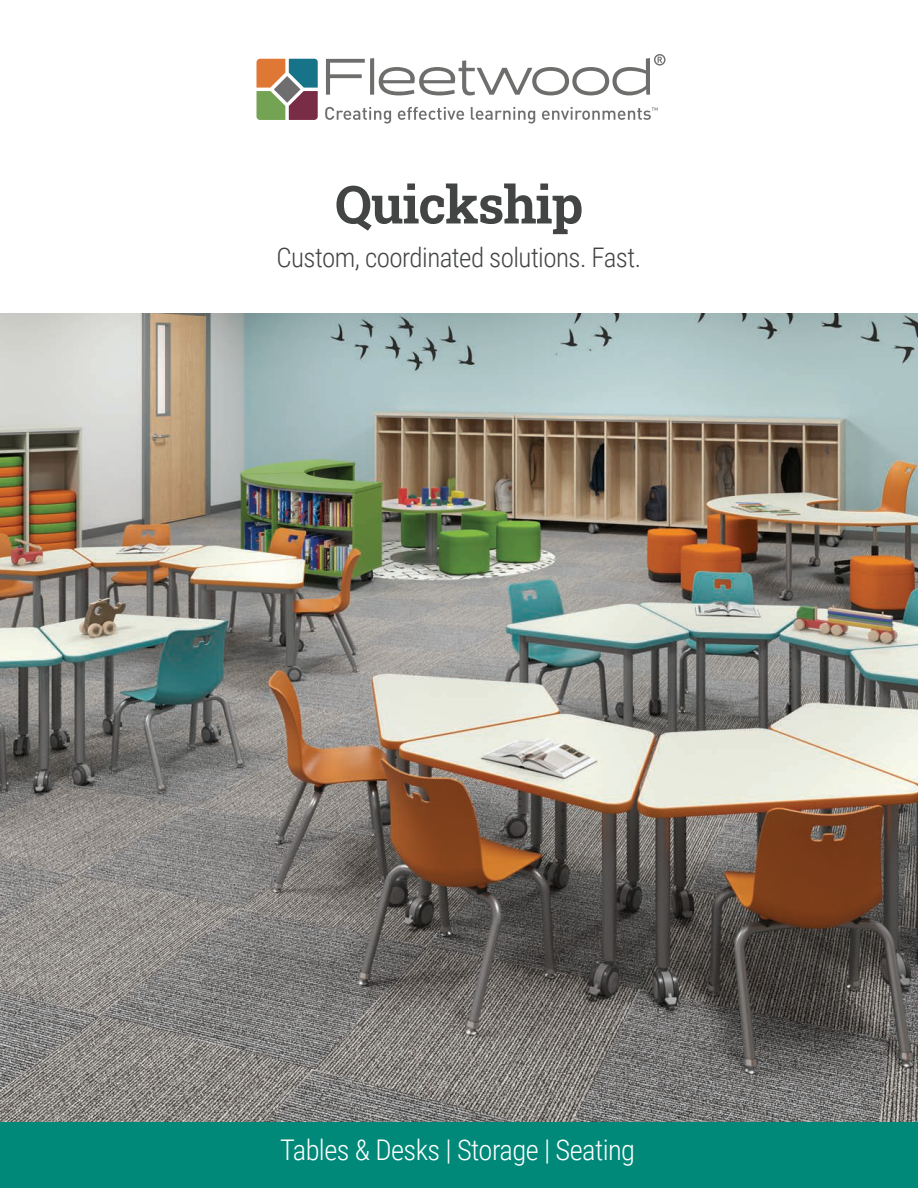
<style>
.page{position:relative;width:918px;height:1188px;background:#fff}
.page>*{position:absolute;margin:0;border:0;box-sizing:border-box;transform-origin:0 0}
.t1{font:700 52.5px "Roboto Slab";letter-spacing:-.02em;color:#434545}
.t2{font:300 28.5px "Roboto Condensed";letter-spacing:-.02em;color:#fff}
.t3{font:300 27px "Roboto Condensed";letter-spacing:-.02em;color:#434545}
</style>
<div class="page">
<svg style="left:256px;top:59px;width:62px;height:61px;background:#8b8370"></svg>
<svg style="left:326px;top:54px;width:340px;height:41px"></svg>
<svg style="left:325px;top:107px;width:66px;height:17px"></svg>
<svg style="left:398px;top:107px;width:66px;height:13px"></svg>
<svg style="left:471px;top:107px;width:64px;height:17px"></svg>
<svg style="left:542px;top:107px;width:116px;height:13px"></svg>
<div style="left:0;top:1119px;width:918px;height:69px;background:#008979"></div>
<img style="left:0;top:313px;width:918px;height:808px">
<p class="t1" style="left:335px;top:168px;width:250px">Quickship</p>
<p class="t3" style="left:276px;top:239px;width:366px">Custom, coordinated solutions. Fast.</p>
<p class="t2" style="left:280px;top:1130px;width:357px">Tables &amp; Desks | Storage | Seating</p>
</div>
